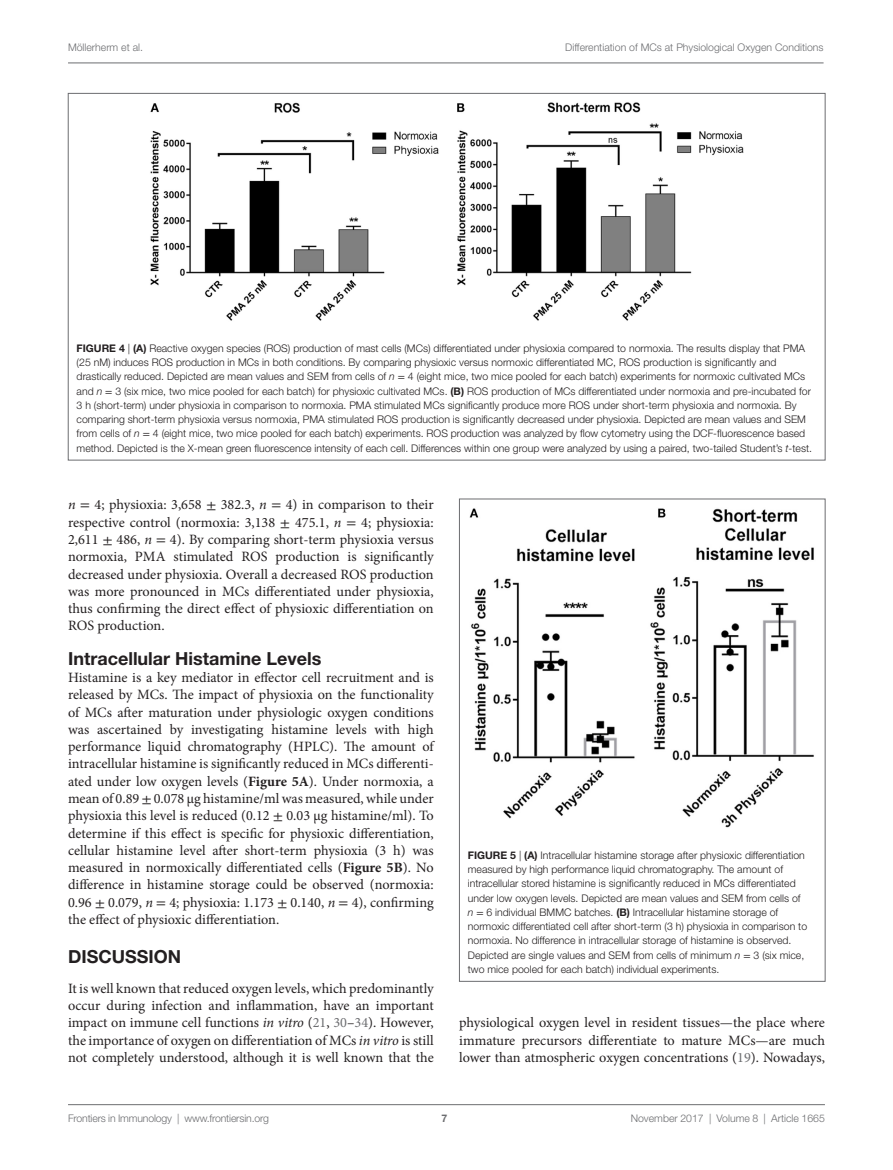
<style>
.page{position:relative;width:893px;height:1170px;background:#fff}
.page>*{position:absolute;margin:0;border:0;box-sizing:border-box;transform-origin:0 0}
.t1{font:700 18px "Helvetica Neue LT Std";color:#231f20}
.t2{font:14.25px/17.2px "Minion Pro";color:#231f20;text-align:justify}
.t3{font:300 10.5px/14.2px "Helvetica Neue LT Std";color:#231f20}
.t4{font:300 10.5px "Helvetica Neue LT Std";color:#6c6d70}
.t5{font:700 10.5px "Helvetica Neue LT Std";color:#6c6d70}
.s1{font-weight:700}
.s2{font-style:italic}
.s3{font-family:"STIX General";font-weight:400}
.s4{font-family:"STIX General"}
.s5{color:#6c6d70}
</style>
<div class="page">
<img style="left:150px;top:102px;width:594px;height:219px">
<img style="left:469px;top:508px;width:345px;height:320px">
<hr style="left:68px;top:1104px;width:757px;height:1px;background:#6c6d70">
<hr style="left:68px;top:63px;width:756px;height:1px;background:#6c6d70">
<p class="t4" style="left:68px;top:41px;width:77px">Möllerherm et al.</p>
<p class="t4" style="left:565px;top:41px;width:260px">Differentiation of MCs at Physiological Oxygen Conditions</p>
<p class="t3" style="left:77px;top:341px;width:737px"><span class="s1">FIGURE 4</span> | <span class="s1">(A)</span> Reactive oxygen species (ROS) production of mast cells (MCs) differentiated under physioxia compared to normoxia. The results display that PMA (25 nM) induces ROS production in MCs in both conditions. By comparing physioxic versus normoxic differentiated MC, ROS production is significantly and drastically reduced. Depicted are mean values and SEM from cells of <span class="s2">n</span> <span class="s3">=</span> 4 (eight mice, two mice pooled for each batch) experiments for normoxic cultivated MCs and <span class="s2">n</span> <span class="s3">=</span> 3 (six mice, two mice pooled for each batch) for physioxic cultivated MCs. <span class="s1">(B)</span> ROS production of MCs differentiated under normoxia and pre-incubated for 3 h (short-term) under physioxia in comparison to normoxia. PMA stimulated MCs significantly produce more ROS under short-term physioxia and normoxia. By comparing short-term physioxia versus normoxia, PMA stimulated ROS production is significantly decreased under physioxia. Depicted are mean values and SEM from cells of <span class="s2">n</span> <span class="s3">=</span> 4 (eight mice, two mice pooled for each batch) experiments. ROS production was analyzed by flow cytometry using the DCF-fluorescence based method. Depicted is the X-mean green fluorescence intensity of each cell. Differences within one group were analyzed by using a paired, two-tailed Student’s <span class="s2">t</span>-test.</p>
<p class="t2" style="left:68px;top:496px;width:367px"><span class="s2">n</span> <span class="s4">=</span> 4; physioxia: 3,658 <span class="s4">±</span> 382.3, <span class="s2">n</span> <span class="s4">=</span> 4) in comparison to their respective control (normoxia: 3,138 <span class="s4">±</span> 475.1, <span class="s2">n</span> <span class="s4">=</span> 4; physioxia:<br>2,611 <span class="s4">±</span> 486, <span class="s2">n</span> <span class="s4">=</span> 4). By comparing short-term physioxia versus normoxia, PMA stimulated ROS production is significantly decreased under physioxia. Overall a decreased ROS production was more pronounced in MCs differentiated under physioxia, thus confirming the direct effect of physioxic differentiation on ROS production.</p>
<h1 class="t1" style="left:68px;top:647px;width:255px">Intracellular Histamine Levels</h1>
<p class="t2" style="left:68px;top:669px;width:367px">Histamine is a key mediator in effector cell recruitment and is released by MCs. The impact of physioxia on the functionality of MCs after maturation under physiologic oxygen conditions was ascertained by investigating histamine levels with high performance liquid chromatography (HPLC). The amount of intracellular histamine is significantly reduced in MCs differenti&shy;ated under low oxygen levels (<span class="s1">Figure 5A</span>). Under normoxia, a mean of 0.89 <span class="s4">±</span> 0.078 µg histamine/ml was measured, while under physioxia this level is reduced (0.12 <span class="s4">±</span> 0.03 µg histamine/ml). To determine if this effect is specific for physioxic differentiation, cellular histamine level after short-term physioxia (3 h) was measured in normoxically differentiated cells (<span class="s1">Figure 5B</span>). No difference in histamine storage could be observed (normoxia:<br>0.96 <span class="s4">±</span> 0.079, <span class="s2">n</span> <span class="s4">=</span> 4; physioxia: 1.173 <span class="s4">±</span> 0.140, <span class="s2">n</span> <span class="s4">=</span> 4), confirming the effect of physioxic differentiation.</p>
<h1 class="t1" style="left:68px;top:945px;width:69px">DISCUSSION</h1>
<p class="t2" style="left:68px;top:979px;width:367px">It is well known that reduced oxygen levels, which predominantly occur during infection and inflammation, have an important impact on immune cell functions <span class="s2">in vitro</span> (<span class="s5">21</span>, <span class="s5">30</span>–<span class="s5">34</span>). However, the importance of oxygen on differentiation of MCs <span class="s2">in vitro</span> is still not completely understood, although it is well known that the</p>
<p class="t3" style="left:468px;top:847px;width:341px"><span class="s1">FIGURE 5</span> | <span class="s1">(A)</span> Intracellular histamine storage after physioxic differentiation measured by high performance liquid chromatography. The amount of intracellular stored histamine is significantly reduced in MCs differentiated under low oxygen levels. Depicted are mean values and SEM from cells of <span class="s2">n</span> <span class="s3">=</span> 6 individual BMMC batches. <span class="s1">(B)</span> Intracellular histamine storage of normoxic differentiated cell after short-term (3 h) physioxia in comparison to normoxia. No difference in intracellular storage of histamine is observed.<br>Depicted are single values and SEM from cells of minimum <span class="s2">n</span> <span class="s3">=</span> 3 (six mice, two mice pooled for each batch) individual experiments.</p>
<h2 class="t2" style="left:459px;top:1014px;width:367px">physiological oxygen level in resident tissues—the place where immature precursors differentiate to mature MCs—are much lower than atmospheric oxygen concentrations (<span class="s5">19</span>). Nowadays,</h2>
<p class="t4" style="left:68px;top:1111px;width:203px">Frontiers in Immunology | www.frontiersin.org</p>
<p class="t4" style="left:631px;top:1111px;width:196px">November 2017 | Volume 8 | Article 1665</p>
<p class="t5" style="left:441px;top:1111px;width:7px">7</p>
</div>
